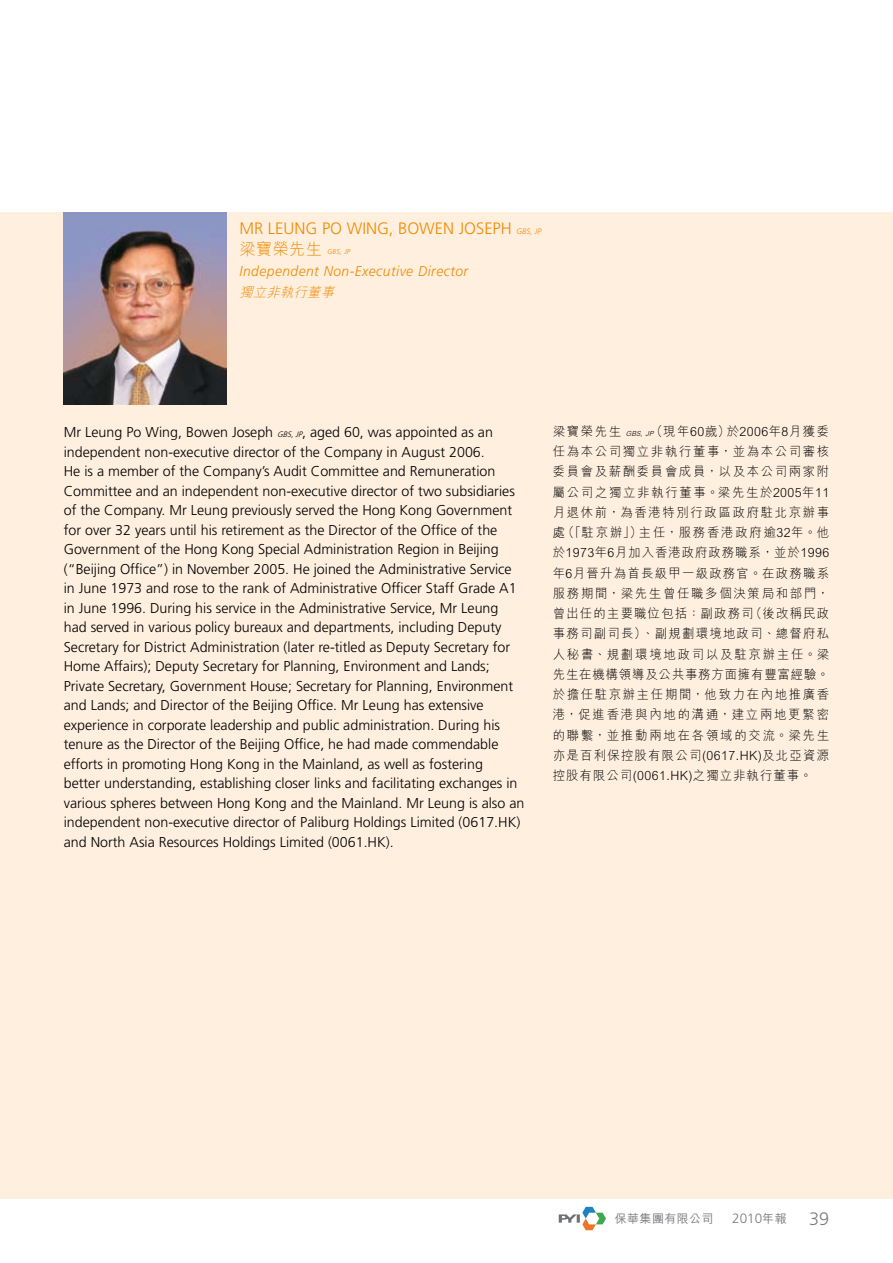
<style>
.page{position:relative;width:893px;height:1263px;background:#fff}
.page>*{position:absolute;margin:0;border:0;box-sizing:border-box;transform-origin:0 0}
.t1{font:300 18px "Frutiger LT Std";color:#7b7c7e}
.t2{font:300 16.5px "Frutiger LT Std";color:#f08a00}
.t3{font:300 16.5px "M Hei HK";letter-spacing:.035em;color:#f08a00}
.t4{font:300 14.25px/19.5px "Frutiger LT Std";color:#000}
.t5{font:italic 300 14.25px "Frutiger LT Std";letter-spacing:.035em;color:#f08a00}
.t6{font:italic 300 13.5px "M Hei HK";color:#f08a00}
.t7{font:300 13.5px "Frutiger LT Std";color:#7b7c7e}
.t8{font:300 12.75px/20.2px "M Hei HK";letter-spacing:.095em;color:#000;text-align:justify}
.t9{font:500 12px "M Hei HK";letter-spacing:.03em;color:#7b7c7e}
.t10{font:italic 300 7.05px "Frutiger LT Std";color:#f08a00}
.s1{font-style:italic;font-size:7.8px}
.s2{font-style:italic;font-size:7.05px}
.s3{font-family:"M Hei HK";font-weight:500;font-size:12px}
</style>
<div class="page">
<div style="left:0;top:213px;width:893px;height:986px;background:#feefdf"></div>
<svg style="left:559px;top:1207px;width:47px;height:23px"></svg>
<img style="left:64px;top:213px;width:162px;height:191px">
<p class="t2" style="left:240px;top:218px;width:303px">MR LEUNG PO WING, BOWEN JOSEPH <span class="s1">GBS, JP</span></p>
<p class="t3" style="left:240px;top:237px;width:84px">梁寶榮先生</p>
<p class="t10" style="left:327px;top:248px;width:24px">GBS, JP</p>
<p class="t5" style="left:240px;top:262px;width:230px">Independent Non-Executive Director</p>
<p class="t6" style="left:240px;top:282px;width:101px">獨立非執行董事</p>
<p class="t4" style="left:64px;top:423px;width:462px">Mr Leung Po Wing, Bowen Joseph <span class="s1">GBS,JP</span>, aged 60, was appointed as an independent non-executive director of the Company in August 2006.<br>He is a member of the Company’s Audit Committee and Remuneration Committee and an independent non-executive director of two subsidiaries of the Company. Mr Leung previously served the Hong Kong Government for over 32 years until his retirement as the Director of the Office of the Government of the Hong Kong Special Administration Region in Beijing (“Beijing Office”) in November 2005. He joined the Administrative Service in June 1973 and rose to the rank of Administrative Officer Staff Grade A1 in June 1996. During his service in the Administrative Service, Mr Leung had served in various policy bureaux and departments, including Deputy Secretary for District Administration (later re-titled as Deputy Secretary for Home Affairs); Deputy Secretary for Planning, Environment and Lands; Private Secretary, Government House; Secretary for Planning, Environment and Lands; and Director of the Beijing Office. Mr Leung has extensive experience in corporate leadership and public administration. During his tenure as the Director of the Beijing Office, he had made commendable efforts in promoting Hong Kong in the Mainland, as well as fostering<br>better understanding, establishing closer links and facilitating exchanges in various spheres between Hong Kong and the Mainland. Mr Leung is also an independent non-executive director of Paliburg Holdings Limited (0617.HK) and North Asia Resources Holdings Limited (0061.HK).</p>
<p class="t8" style="left:553px;top:420px;width:278px">梁寶榮先生 <span class="s2">GBS, JP</span>（現年60歲）於2006年8月獲委任為本公司獨立非執行董事，並為本公司審核委員會及薪酬委員會成員，以及本公司兩家附屬公司之獨立非執行董事。梁先生於2005年11月退休前，為香港特別行政區政府駐北京辦事處（「駐京辦」）主任，服務香港政府逾32年。他於1973年6月加入香港政府政務職系，並於1996年6月晉升為首長級甲一級政務官。在政務職系服務期間，梁先生曾任職多個決策局和部門，曾出任的主要職位包括：副政務司（後改稱民政事務司副司長）、副規劃環境地政司、總督府私人秘書、規劃環境地政司以及駐京辦主任。梁先生在機構領導及公共事務方面擁有豐富經驗。於擔任駐京辦主任期間，他致力在內地推廣香港，促進香港與內地的溝通，建立兩地更緊密的聯繫，並推動兩地在各領域的交流。梁先生亦是百利保控股有限公司(0617.HK)及北亞資源控股有限公司(0061.HK)之獨立非執行董事。</p>
<p class="t9" style="left:615px;top:1210px;width:100px">保華集團有限公司</p>
<p class="t7" style="left:732px;top:1210px;width:56px">2010<span class="s3">年報</span></p>
<p class="t1" style="left:809px;top:1208px;width:22px">39</p>
</div>
